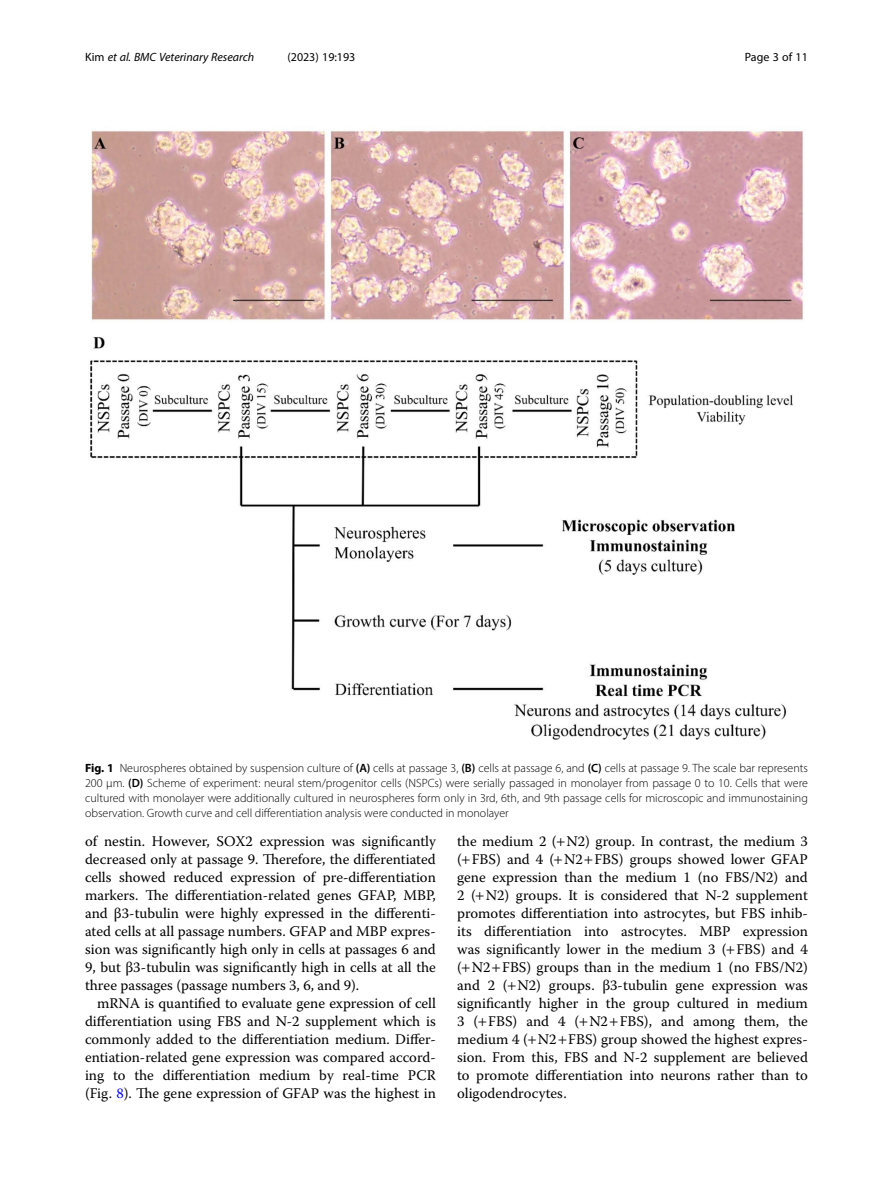
<style>
.page{position:relative;width:893px;height:1191px;background:#fff}
.page>*{position:absolute;margin:0;border:0;box-sizing:border-box;transform-origin:0 0}
.Body_Text_Indent{font:14.7px/18px "Warnock Pro";color:#000;text-align:justify}
.Figure_Caption{font:300 12px/15px "Myriad Pro";color:#000;text-align:justify}
.t1{font:italic 12px "Myriad Pro";color:#000}
.t2{font:12px "Myriad Pro";color:#000}
.s1{font-style:normal}
.s2{font-weight:700}
.s3{font-weight:600}
.s4{color:#00f}
</style>
<div class="page">
<img style="left:90px;top:130px;width:714px;height:610px">
<p class="t1" style="left:85px;top:50px;width:171px"><span class="s1">Kim</span> et al. BMC Veterinary Research</p>
<p class="t2" style="left:287px;top:50px;width:70px">(2023) 19:193</p>
<p class="t2" style="left:745px;top:50px;width:65px">Page 3 of 11</p>
<p class="Figure_Caption" style="left:85px;top:760px;width:724px"><span class="s2">Fig. 1</span> Neurospheres obtained by suspension culture of <span class="s3">(A)</span> cells at passage 3, <span class="s3">(B)</span> cells at passage 6, and <span class="s3">(C)</span> cells at passage 9. The scale bar represents 200 μm. <span class="s3">(D)</span> Scheme of experiment: neural stem/progenitor cells (NSPCs) were serially passaged in monolayer from passage 0 to 10. Cells that were cultured with monolayer were additionally cultured in neurospheres form only in 3rd, 6th, and 9th passage cells for microscopic and immunostaining observation. Growth curve and cell differentiation analysis were conducted in monolayer</p>
<p class="Body_Text_Indent" style="left:85px;top:832px;width:352px">of nestin. However, SOX2 expression was significantly decreased only at passage 9. Therefore, the differentiated cells showed reduced expression of pre-differentiation markers. The differentiation-related genes GFAP, MBP, and β3-tubulin were highly expressed in the differenti&shy;ated cells at all passage numbers. GFAP and MBP expres&shy;sion was significantly high only in cells at passages 6 and 9, but β3-tubulin was significantly high in cells at all the three passages (passage numbers 3, 6, and 9).</p>
<p class="Body_Text_Indent" style="left:85px;top:994px;width:352px;text-indent:12px">mRNA is quantified to evaluate gene expression of cell differentiation using FBS and N-2 supplement which is commonly added to the differentiation medium. Differ&shy;entiation-related gene expression was compared accord&shy;ing to the differentiation medium by real-time PCR (Fig. <span class="s4">8</span>). The gene expression of GFAP was the highest in</p>
<p class="Body_Text_Indent" style="left:457px;top:832px;width:352px">the medium 2 ( N2) group. In contrast, the medium 3 ( FBS) and 4 ( N2 FBS) groups showed lower GFAP gene expression than the medium 1 (no FBS/N2) and 2 ( N2) groups. It is considered that N-2 supplement promotes differentiation into astrocytes, but FBS inhib&shy;its differentiation into astrocytes. MBP expression was significantly lower in the medium 3 ( FBS) and 4 ( N2 FBS) groups than in the medium 1 (no FBS/N2) and 2 ( N2) groups. β3-tubulin gene expression was significantly higher in the group cultured in medium 3 ( FBS) and 4 ( N2 FBS), and among them, the medium 4 ( N2 FBS) group showed the highest expres&shy;sion. From this, FBS and N-2 supplement are believed to promote differentiation into neurons rather than to oligodendrocytes.</p>
</div>
